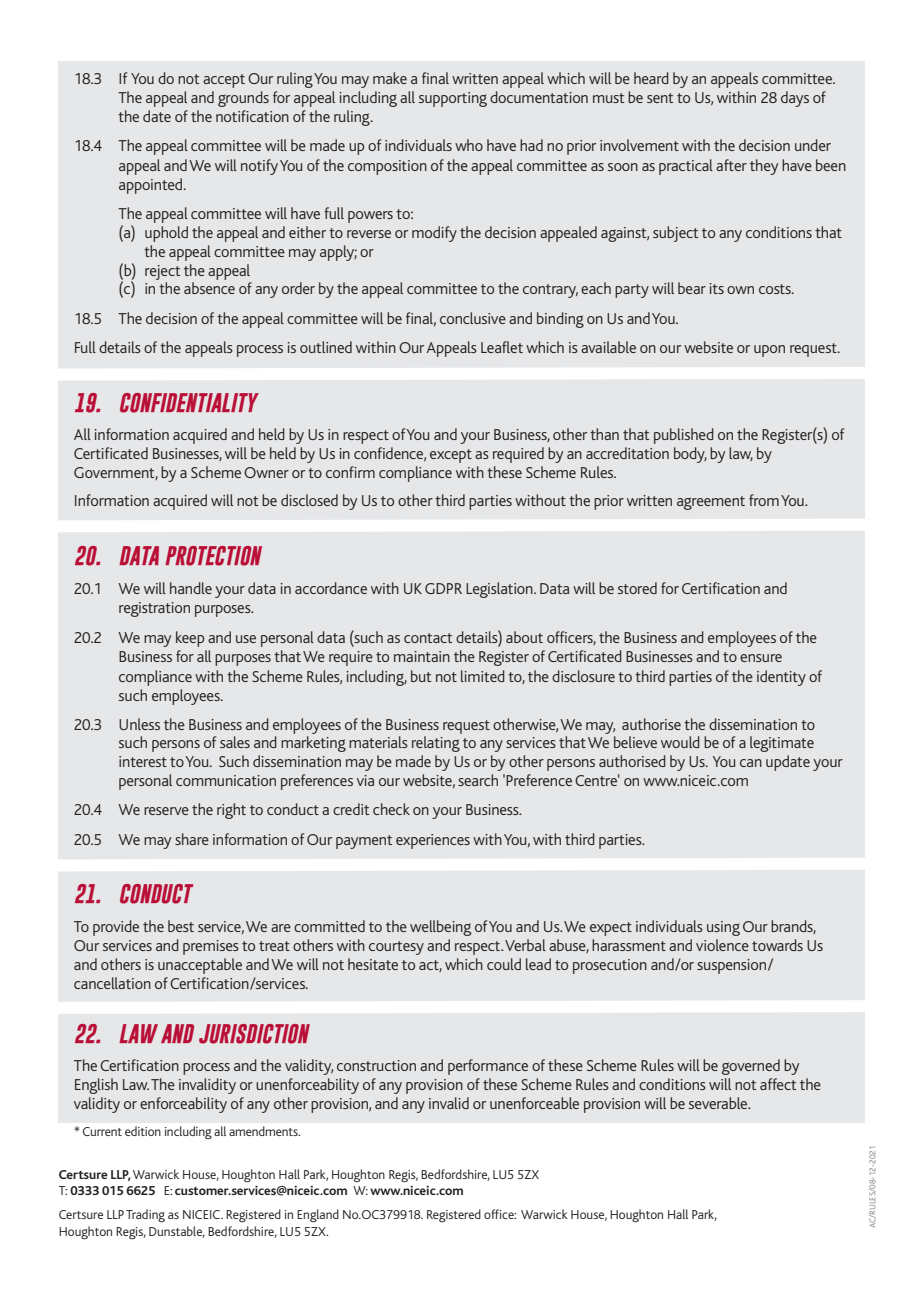
<style>
.page{position:relative;width:919px;height:1289px;background:#fff}
.page>*{position:absolute;margin:0;border:0;box-sizing:border-box;transform-origin:0 0}
.t1{font:italic 700 19.5px "Gobold";color:#b90f36}
.t2{font:300 16.5px/18.8px "Bliss";letter-spacing:-.01em;color:#231f20}
.t3{font:300 13.5px/16.5px "Bliss";color:#231f20}
.t4{font:300 9px "Bliss";color:#808285}
.s1{font-weight:700}
</style>
<div class="page">
<div style="left:58px;top:61px;width:806px;height:496px;background:#e6e7e9"></div>
<div style="left:58px;top:536px;width:806px;height:135px;background:#e6e7e9"></div>
<div style="left:58px;top:1026px;width:806px;height:96px;background:#e6e7e9"></div>
<div style="left:58px;top:661px;width:806px;height:378px;background:#e6e7e9"></div>
<svg style="left:58px;top:361px;width:807px;height:25px"></svg>
<svg style="left:58px;top:512px;width:807px;height:26px"></svg>
<svg style="left:58px;top:851px;width:807px;height:26px"></svg>
<svg style="left:58px;top:994px;width:807px;height:25px"></svg>
<p class="t2" style="left:118px;top:71px;width:718px;text-indent:-45px">18.3 If You do not accept Our ruling You may make a final written appeal which will be heard by an appeals committee.<br>The appeal and grounds for appeal including all supporting documentation must be sent to Us, within 28 days of the date of the notification of the ruling.</p>
<p class="t2" style="left:118px;top:137px;width:729px;line-height:19.5px;text-indent:-45px">18.4 The appeal committee will be made up of individuals who have had no prior involvement with the decision under appeal and We will notify You of the composition of the appeal committee as soon as practical after they have been appointed.</p>
<p class="t2" style="left:119px;top:206px;width:296px">The appeal committee will have full powers to:</p>
<p class="t2" style="left:119px;top:225px;width:725px">(a) uphold the appeal and either to reverse or modify the decision appealed against, subject to any conditions that</p>
<p class="t2" style="left:144px;top:244px;width:230px">the appeal committee may apply; or</p>
<p class="t2" style="left:119px;top:262px;width:133px">(b) reject the appeal</p>
<p class="t2" style="left:119px;top:281px;width:677px">(c) in the absence of any order by the appeal committee to the contrary, each party will bear its own costs.</p>
<p class="t2" style="left:74px;top:305px;width:768px;line-height:29.2px">18.5 The decision of the appeal committee will be final, conclusive and binding on Us and You.<br>Full details of the appeals process is outlined within Our Appeals Leaflet which is available on our website or upon request.</p>
<p class="t1" style="left:74px;top:393px;width:183px">19. CONFIDENTIALITY</p>
<p class="t2" style="left:74px;top:427px;width:772px">All information acquired and held by Us in respect of You and your Business, other than that published on the Register(s) of<br>Certificated Businesses, will be held by Us in confidence, except as required by an accreditation body, by law, by<br>Government, by a Scheme Owner or to confirm compliance with these Scheme Rules.</p>
<p class="t2" style="left:74px;top:493px;width:735px">Information acquired will not be disclosed by Us to other third parties without the prior written agreement from You.</p>
<p class="t1" style="left:74px;top:546px;width:188px">20. DATA PROTECTION</p>
<p class="t2" style="left:118px;top:580px;width:670px;line-height:19.5px;text-indent:-45px">20.1 We will handle your data in accordance with UK GDPR Legislation. Data will be stored for Certification and registration purposes.</p>
<p class="t2" style="left:118px;top:629px;width:705px;line-height:19.5px;text-indent:-45px">20.2 We may keep and use personal data (such as contact details) about officers, the Business and employees of the Business for all purposes that We require to maintain the Register of Certificated Businesses and to ensure compliance with the Scheme Rules, including, but not limited to, the disclosure to third parties of the identity of such employees.</p>
<p class="t2" style="left:118px;top:716px;width:725px;text-indent:-45px">20.3 Unless the Business and employees of the Business request otherwise, We may, authorise the dissemination to such persons of sales and marketing materials relating to any services that We believe would be of a legitimate interest to You. Such dissemination may be made by Us or by other persons authorised by Us. You can update your personal communication preferences via our website, search 'Preference Centre' on www.niceic.com</p>
<p class="t2" style="left:74px;top:796px;width:572px;line-height:29.2px">20.4 We reserve the right to conduct a credit check on your Business.<br>20.5 We may share information of Our payment experiences with You, with third parties.</p>
<p class="t1" style="left:74px;top:884px;width:118px">21. CONDUCT</p>
<p class="t2" style="left:74px;top:919px;width:751px">To provide the best service, We are committed to the wellbeing of You and Us. We expect individuals using Our brands, Our services and premises to treat others with courtesy and respect. Verbal abuse, harassment and violence towards Us and others is unacceptable and We will not hesitate to act, which could lead to prosecution and/or suspension/ cancellation of Certification/services.</p>
<p class="t1" style="left:74px;top:1024px;width:235px">22. LAW AND JURISDICTION</p>
<p class="t2" style="left:74px;top:1057px;width:748px">The Certification process and the validity, construction and performance of these Scheme Rules will be governed by<br>English Law. The invalidity or unenforceability of any provision of these Scheme Rules and conditions will not affect the validity or enforceability of any other provision, and any invalid or unenforceable provision will be severable.</p>
<p class="t3" style="left:74px;top:1124px;width:228px">* Current edition including all amendments.</p>
<p class="t3" style="left:59px;top:1167px;width:482px"><span class="s1">Certsure LLP,</span>Warwick House, Houghton Hall Park, Houghton Regis, Bedfordshire, LU5 5ZX<br>T: <span class="s1">0333 015 6625</span> E: <span class="s1">customer.services@niceic.com</span> W: <span class="s1">www.niceic.com</span></p>
<p class="t3" style="left:59px;top:1207px;width:659px">Certsure LLP Trading as NICEIC. Registered in England No.OC379918. Registered office: Warwick House, Houghton Hall Park,<br>Houghton Regis, Dunstable, Bedfordshire, LU5 5ZX.</p>
<p class="t4" style="left:869px;top:1228px;width:84px;rotate:-90deg">AC/RULES/08-12-2021</p>
</div>
